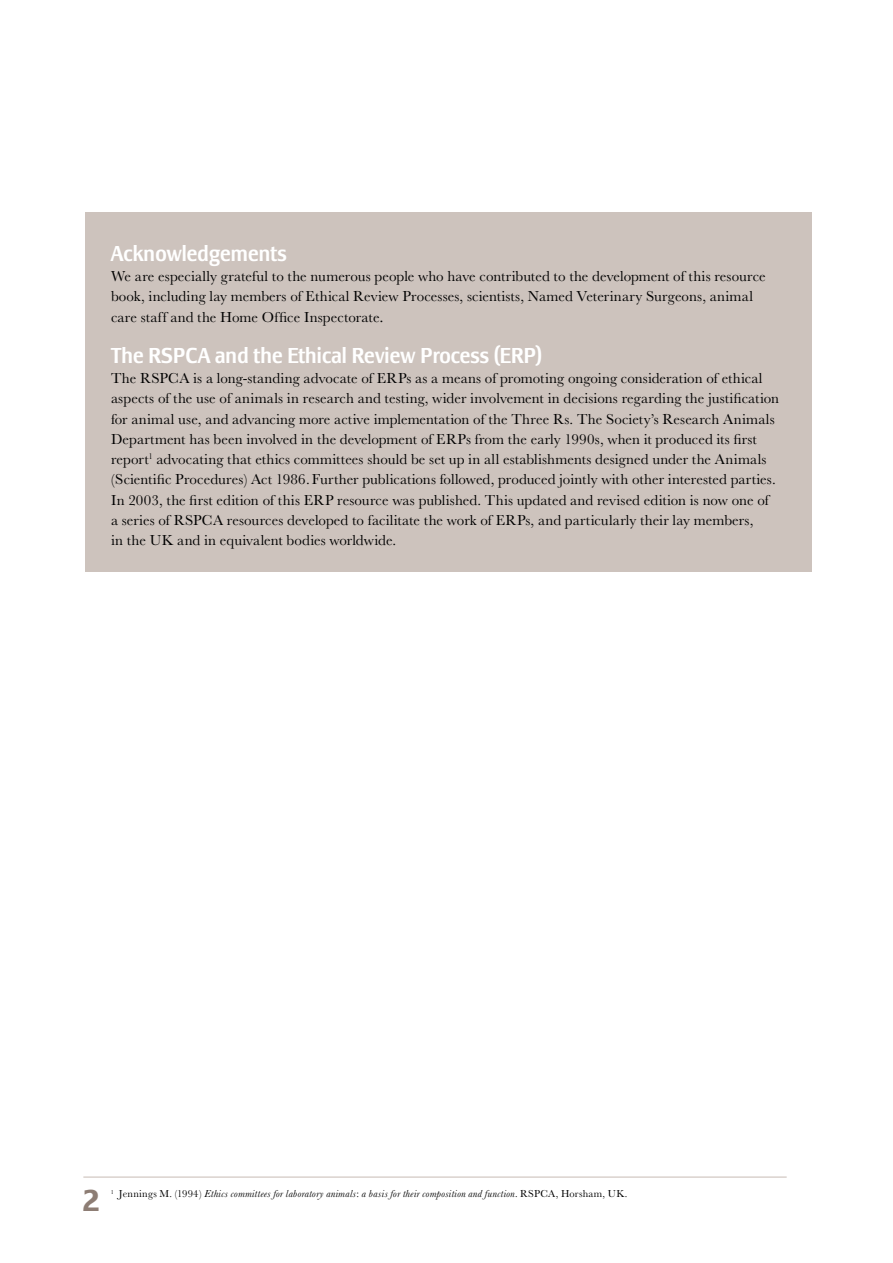
<style>
.page{position:relative;width:893px;height:1263px;background:#fff}
.page>*{position:absolute;margin:0;border:0;box-sizing:border-box;transform-origin:0 0}
.t1{font:700 condensed 31.5px "Lesmore";color:#8d7d74}
.t2{font:500 condensed 22.5px "Lesmore";letter-spacing:.005em;color:#fff}
.t3{font:15px/20.2px "Baskerville";letter-spacing:.005em;color:#000}
.t4{font:italic 10.5px "Baskerville";letter-spacing:.025em;color:#000}
.s1{font-size:16.5px}
.s2{font-style:normal}
</style>
<div class="page">
<div style="left:85px;top:213px;width:727px;height:359px;background:#cdc3bd"></div>
<hr style="left:83px;top:1176px;width:704px;height:2px;background:#cdc3bd">
<h2 class="t2" style="left:111px;top:240px;width:177px">Acknowledgements</h2>
<p class="t3" style="left:111px;top:266px;width:656px;line-height:20.7px">We are especially grateful to the numerous people who have contributed to the development of this resource book, including lay members of Ethical Review Processes, scientists, Named Veterinary Surgeons, animal care staff and the Home Office Inspectorate<span class="s1">.</span></p>
<h2 class="t2" style="left:111px;top:342px;width:432px">The RSPCA and the Ethical Review Process (ERP)</h2>
<p class="t3" style="left:111px;top:368px;width:670px">The RSPCA is a long-standing advocate of ERPs as a means of promoting ongoing consideration of ethical aspects of the use of animals in research and testing, wider involvement in decisions regarding the justification for animal use, and advancing more active implementation of the Three Rs. The Society’s Research Animals Department has been involved in the development of ERPs from the early 1990s, when it produced its first report<sup>1</sup> advocating that ethics committees should be set up in all establishments designed under the Animals (Scientific Procedures) Act 1986. Further publications followed, produced jointly with other interested parties.<br>In 2003, the first edition of this ERP resource was published. This updated and revised edition is now one of a series of RSPCA resources developed to facilitate the work of ERPs, and particularly their lay members,<br>in the UK and in equivalent bodies worldwide.</p>
<h1 class="t1" style="left:83px;top:1182px;width:18px">2</h1>
<p class="t4" style="left:111px;top:1187px;width:518px"><sup>1</sup> <span class="s2">Jennings M. (1994)</span> Ethics committees for laboratory animals<span class="s2">:</span> a basis for their composition and function. <span class="s2">RSPCA, Horsham, UK.</span></p>
</div>
